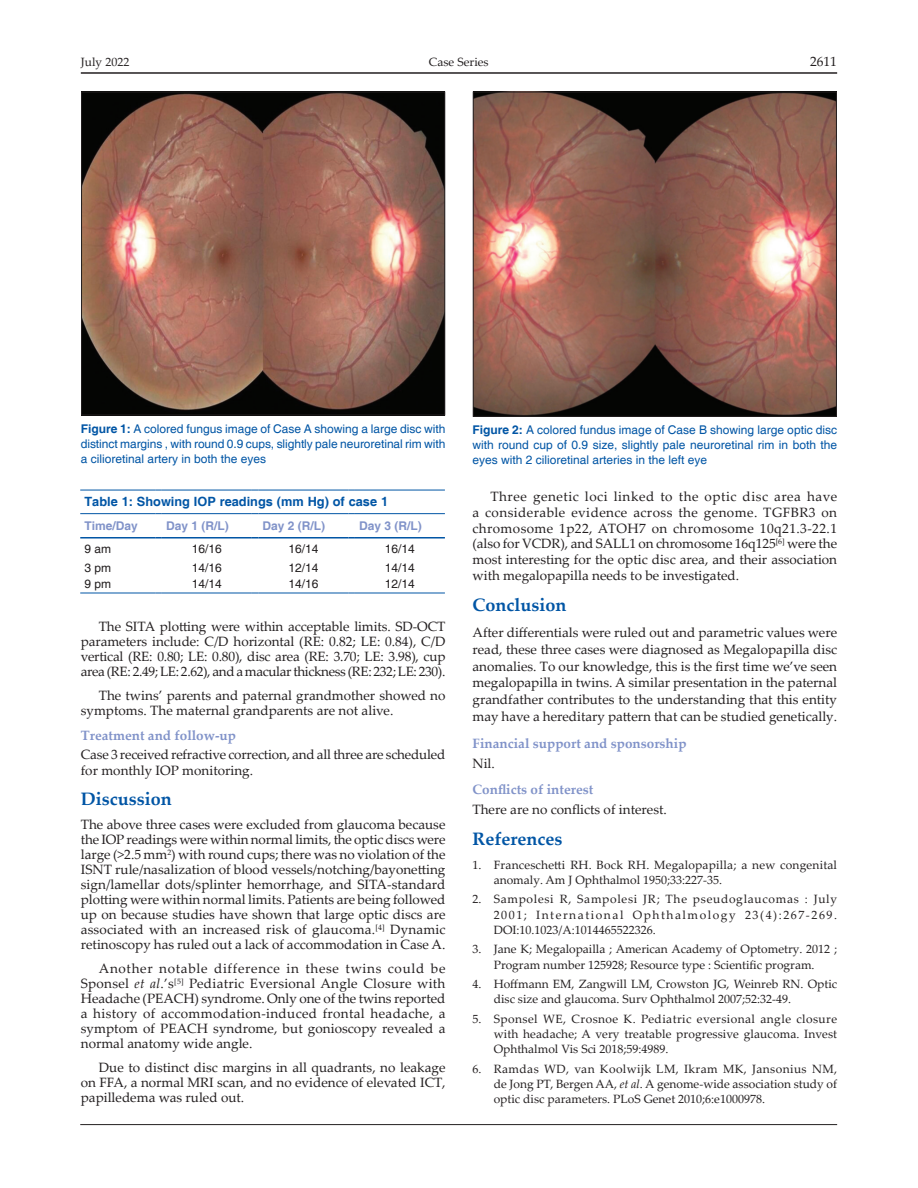
<style>
.page{position:relative;width:918px;height:1188px;background:#fff}
.page>*{position:absolute;margin:0;border:0;box-sizing:border-box;transform-origin:0 0}
.t1{font:700 18px "Palatino Linotype";color:#0155a5}
.TX{font:13.5px/15px "Palatino Linotype";color:#231f20;text-align:justify}
.TXFL{font:13.5px/15px "Palatino Linotype";color:#231f20;text-align:justify}
.t2{font:700 13.5px "Palatino Linotype";color:#8193c9}
.RH_1{font:13.5px "Palatino Linotype";color:#231f20}
.TT{font:700 12.75px "Helvetica";color:#0155a5}
.REF{font:12px/15.1px "Palatino Linotype";color:#231f20;text-align:justify}
.FGC{font:12px/15px "Helvetica";color:#0155a5;text-align:justify}
.TB{font:12px "Helvetica";color:#231f20}
.TCH{font:700 12px "Helvetica";color:#8193c9}
.RH_1-2{font:12px "Palatino Linotype";color:#231f20}
.TBL{font:12px "Helvetica";color:#231f20}
.s1{font-weight:700}
.s2{font-style:italic}
</style>
<div class="page">
<hr style="left:81px;top:72px;width:756px;height:2px;background:#231f20">
<hr style="left:80px;top:593px;width:75px;height:1px;background:#0155a5">
<hr style="left:162px;top:593px;width:90px;height:1px;background:#0155a5">
<hr style="left:258px;top:593px;width:90px;height:1px;background:#0155a5">
<hr style="left:355px;top:593px;width:90px;height:1px;background:#0155a5">
<hr style="left:80px;top:537px;width:75px;height:2px;background:#0155a5">
<svg style="left:155px;top:537px;width:7px;height:2px"></svg>
<hr style="left:162px;top:537px;width:90px;height:2px;background:#0155a5">
<svg style="left:252px;top:537px;width:6px;height:2px"></svg>
<hr style="left:258px;top:537px;width:90px;height:2px;background:#0155a5">
<svg style="left:348px;top:537px;width:7px;height:2px"></svg>
<hr style="left:355px;top:537px;width:90px;height:2px;background:#0155a5">
<hr style="left:80px;top:490px;width:75px;height:1px;background:#0155a5">
<hr style="left:162px;top:490px;width:90px;height:1px;background:#0155a5">
<hr style="left:258px;top:490px;width:90px;height:1px;background:#0155a5">
<hr style="left:355px;top:490px;width:90px;height:1px;background:#0155a5">
<hr style="left:80px;top:513px;width:75px;height:1px;background:#0155a5">
<hr style="left:162px;top:513px;width:90px;height:1px;background:#0155a5">
<hr style="left:258px;top:513px;width:90px;height:1px;background:#0155a5">
<hr style="left:355px;top:513px;width:90px;height:1px;background:#0155a5">
<hr style="left:80px;top:1124px;width:757px;height:1px;background:#231f20">
<img style="left:475px;top:94px;width:360px;height:321px">
<div style="left:473px;top:92px;width:364px;height:325px;border:1px solid #231f20"></div>
<img style="left:83px;top:94px;width:360px;height:319px">
<div style="left:81px;top:92px;width:364px;height:323px;border:1px solid #231f20"></div>
<p class="RH_1-2" style="left:81px;top:54px;width:50px">July 2022</p>
<p class="RH_1-2" style="left:429px;top:54px;width:61px">Case Series</p>
<p class="RH_1" style="left:810px;top:52px;width:28px">2611</p>
<p class="FGC" style="left:81px;top:422px;width:366px"><span class="s1">Figure 1:</span> A colored fungus image of Case A showing a large disc with distinct margins , with round 0.9 cups, slightly pale neuroretinal rim with a cilioretinal artery in both the eyes</p>
<p class="TT" style="left:85px;top:494px;width:305px">Table 1: Showing IOP readings (mm Hg) of case 1</p>
<p class="TCH" style="left:85px;top:519px;width:55px">Time/Day</p>
<p class="TCH" style="left:166px;top:519px;width:64px">Day 1 (R/L)</p>
<p class="TCH" style="left:263px;top:519px;width:64px">Day 2 (R/L)</p>
<p class="TCH" style="left:359px;top:519px;width:64px">Day 3 (R/L)</p>
<p class="TB" style="left:85px;top:542px;width:28px">9 am</p>
<p class="TB" style="left:192px;top:542px;width:32px">16/16</p>
<p class="TB" style="left:288px;top:542px;width:32px">16/14</p>
<p class="TB" style="left:385px;top:542px;width:32px">16/14</p>
<p class="TB" style="left:85px;top:561px;width:28px">3 pm</p>
<p class="TB" style="left:192px;top:561px;width:32px">14/16</p>
<p class="TB" style="left:288px;top:561px;width:32px">12/14</p>
<p class="TB" style="left:385px;top:561px;width:32px">14/14</p>
<p class="TBL" style="left:85px;top:577px;width:28px">9 pm</p>
<p class="TBL" style="left:192px;top:577px;width:32px">14/14</p>
<p class="TBL" style="left:288px;top:577px;width:32px">14/16</p>
<p class="TBL" style="left:385px;top:577px;width:32px">12/14</p>
<p class="TX" style="left:81px;top:618px;width:366px;text-indent:18px">The SITA plotting were within acceptable limits. SD‑OCT parameters include: C/D horizontal (RE: 0.82; LE: 0.84), C/D vertical (RE: 0.80; LE: 0.80), disc area (RE: 3.70; LE: 3.98), cup area (RE: 2.49; LE: 2.62), and a macular thickness (RE: 232; LE: 230).</p>
<p class="TX" style="left:81px;top:687px;width:366px;text-indent:18px">The twins’ parents and paternal grandmother showed no symptoms. The maternal grandparents are not alive.</p>
<h2 class="t2" style="left:81px;top:726px;width:157px">Treatment and follow‑up</h2>
<p class="TXFL" style="left:81px;top:746px;width:366px;line-height:16.2px">Case 3 received refractive correction, and all three are scheduled for monthly IOP monitoring.</p>
<h1 class="t1" style="left:81px;top:787px;width:92px">Discussion</h1>
<p class="TXFL" style="left:81px;top:817px;width:366px">The above three cases were excluded from glaucoma because the IOP readings were within normal limits, the optic discs were large (&gt;2.5 mm<sup>2</sup>) with round cups; there was no violation of the ISNT rule/nasalization of blood vessels/notching/bayonetting sign/lamellar dots/splinter hemorrhage, and SITA‑standard plotting were within normal limits. Patients are being followed up on because studies have shown that large optic discs are associated with an increased risk of glaucoma.<sup>[4]</sup> Dynamic retinoscopy has ruled out a lack of accommodation in Case A.</p>
<p class="TX" style="left:81px;top:961px;width:366px;text-indent:18px">Another notable difference in these twins could be Sponsel <span class="s2">et al</span>.’s<sup>[5]</sup> Pediatric Eversional Angle Closure with Headache (PEACH) syndrome. Only one of the twins reported a history of accommodation‑induced frontal headache, a symptom of PEACH syndrome, but gonioscopy revealed a normal anatomy wide angle.</p>
<p class="TX" style="left:81px;top:1060px;width:366px;text-indent:18px">Due to distinct disc margins in all quadrants, no leakage on FFA, a normal MRI scan, and no evidence of elevated ICT, papilledema was ruled out.</p>
<p class="FGC" style="left:472px;top:423px;width:366px"><span class="s1">Figure 2:</span> A colored fundus image of Case B showing large optic disc with round cup of 0.9 size, slightly pale neuroretinal rim in both the eyes with 2 cilioretinal arteries in the left eye</p>
<p class="TX" style="left:472px;top:488px;width:366px;line-height:15.8px;text-indent:18px">Three genetic loci linked to the optic disc area have a considerable evidence across the genome. TGFBR3 on chromosome 1p22, ATOH7 on chromosome 10q21.3‑22.1 (also for VCDR), and SALL1 on chromosome 16q125<sup>[6]</sup> were the most interesting for the optic disc area, and their association with megalopapilla needs to be investigated.</p>
<h1 class="t1" style="left:473px;top:592px;width:95px">Conclusion</h1>
<p class="TXFL" style="left:473px;top:623px;width:366px;line-height:17px">After differentials were ruled out and parametric values were read, these three cases were diagnosed as Megalopapilla disc anomalies. To our knowledge, this is the first time we’ve seen megalopapilla in twins. A similar presentation in the paternal grandfather contributes to the understanding that this entity may have a hereditary pattern that can be studied genetically.</p>
<h2 class="t2" style="left:473px;top:733px;width:216px">Financial support and sponsorship</h2>
<p class="TXFL" style="left:473px;top:755px;width:24px">Nil.</p>
<h2 class="t2" style="left:473px;top:780px;width:122px">Conflicts of interest</h2>
<p class="TXFL" style="left:473px;top:801px;width:196px">There are no conflicts of interest.</p>
<h1 class="t1" style="left:473px;top:826px;width:91px">References</h1>
<p class="REF" style="left:494px;top:857px;width:345px;text-indent:-21px">1. Franceschetti RH. Bock RH. Megalopapilla; a new congenital anomaly. Am J Ophthalmol 1950;33:227‑35.</p>
<p class="REF" style="left:494px;top:891px;width:345px;text-indent:-21px">2. Sampolesi R, Sampolesi JR; The pseudoglaucomas : July 2001; International Ophthalmology 23(4):267-269.<br>DOI:10.1023/A:1014465522326.</p>
<p class="REF" style="left:473px;top:941px;width:366px;text-align:center">3. Jane K; Megalopailla ; American Academy of Optometry. 2012 ;<br>Program number 125928; Resource type : Scientific program.</p>
<p class="REF" style="left:494px;top:976px;width:345px;text-indent:-21px">4. Hoffmann EM, Zangwill LM, Crowston JG, Weinreb RN. Optic disc size and glaucoma. Surv Ophthalmol 2007;52:32‑49.</p>
<p class="REF" style="left:494px;top:1011px;width:345px;text-indent:-21px">5. Sponsel WE, Crosnoe K. Pediatric eversional angle closure with headache; A very treatable progressive glaucoma. Invest Ophthalmol Vis Sci 2018;59:4989.</p>
<p class="REF" style="left:494px;top:1061px;width:345px;text-indent:-21px">6. Ramdas WD, van Koolwijk LM, Ikram MK, Jansonius NM, de Jong PT, Bergen AA, <span class="s2">et al</span>. A genome‑wide association study of optic disc parameters. PLoS Genet 2010;6:e1000978.</p>
</div>
